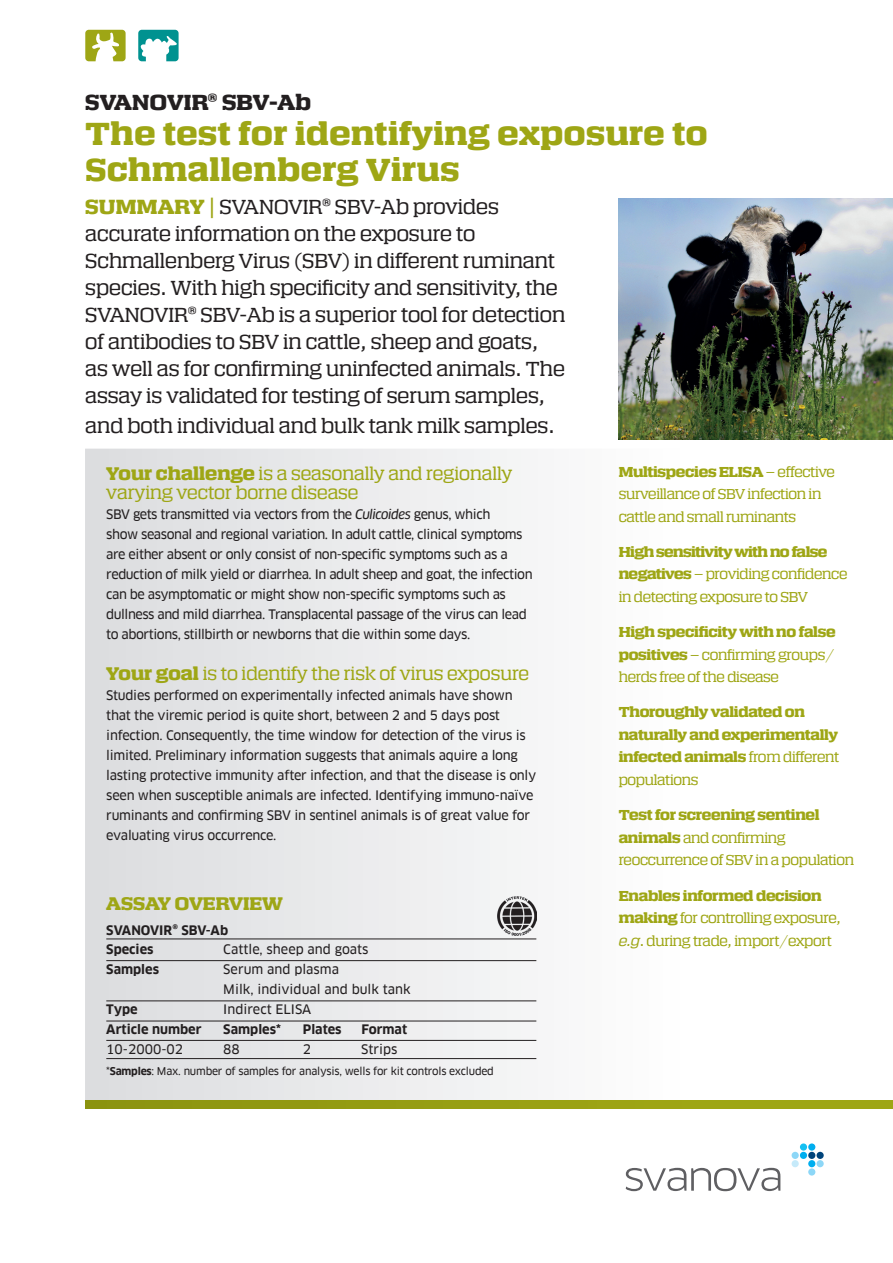
<style>
.page{position:relative;width:893px;height:1263px;background:#fff}
.page>*{position:absolute;margin:0;border:0;box-sizing:border-box;transform-origin:0 0}
.t1{font:700 29.85px/35.8px "Calypso E";letter-spacing:.02em;color:#9ea615}
.t2{font:700 20.4px "Calypso E";letter-spacing:.01em;color:#231f20}
.t3{font:19.2px/27px "Calypso E";color:#231f20}
.t4{font:17.1px/20px "Calypso E";color:#9ea615}
.t5{font:700 17.1px "Calypso E";color:#9ea615}
.t6{font:13.5px/22.5px "Calypso E";letter-spacing:-.02em;color:#9ea615}
.t7{font:700 13.5px/22.5px "Calypso E";letter-spacing:-.02em;color:#9ea615}
.t8{font:12.75px/20px "Clan Offc News";letter-spacing:-.025em;color:#231f20}
.t9{font:12.75px/20px "Clan Offc News";color:#231f20}
.t10{font:700 12.75px/20px "Clan Offc";color:#231f20}
.t11{font:10.5px "Clan Offc News";letter-spacing:-.02em;color:#231f20}
.s1{font-weight:700;color:#9ea615}
.s2{font-weight:700}
.s3{font-style:italic}
.s4{font-family:"Clan Offc";font-weight:700}
.s5{font-weight:400}
</style>
<div class="page">
<svg style="left:85px;top:449px;width:452px;height:651px"></svg>
<div style="left:800px;top:1152px;width:7px;height:7px;background:#00aeef;border-radius:50%"></div>
<div style="left:808px;top:1168px;width:7px;height:7px;background:#8dd7f7;border-radius:50%"></div>
<div style="left:816px;top:1152px;width:8px;height:7px;background:#00447b;border-radius:50%"></div>
<div style="left:792px;top:1160px;width:7px;height:7px;background:#c6eafa;border-radius:50%"></div>
<div style="left:808px;top:1143px;width:7px;height:7px;background:#00aeef;border-radius:50%"></div>
<div style="left:808px;top:1152px;width:7px;height:7px;background:#00447b;border-radius:50%"></div>
<div style="left:816px;top:1160px;width:8px;height:7px;background:#8dd7f7;border-radius:50%"></div>
<div style="left:792px;top:1152px;width:7px;height:7px;background:#8dd7f7;border-radius:50%"></div>
<div style="left:800px;top:1143px;width:7px;height:7px;background:#15c0f2;border-radius:50%"></div>
<div style="left:808px;top:1160px;width:7px;height:7px;background:#00aeef;border-radius:50%"></div>
<svg style="left:626px;top:1168px;width:154px;height:23px"></svg>
<div style="left:689px;top:1100px;width:204px;height:9px;background:#9ea615"></div>
<div style="left:85px;top:1100px;width:604px;height:9px;background:#959c12"></div>
<hr style="left:106px;top:939px;width:430px;height:1px;background:#231f20">
<hr style="left:106px;top:960px;width:430px;height:1px;background:#231f20">
<hr style="left:106px;top:1001px;width:430px;height:1px;background:#231f20">
<hr style="left:106px;top:1021px;width:430px;height:1px;background:#231f20">
<hr style="left:106px;top:1040px;width:430px;height:1px;background:#231f20">
<hr style="left:106px;top:1058px;width:430px;height:1px;background:#231f20">
<svg style="left:85px;top:30px;width:41px;height:31px"></svg>
<img style="left:497px;top:896px;width:39px;height:39px">
<svg style="left:138px;top:30px;width:41px;height:31px"></svg>
<img style="left:619px;top:199px;width:274px;height:240px">
<h2 class="t2" style="left:85px;top:86px;width:227px">SVANOVIR® SBV-Ab</h2>
<h1 class="t1" style="left:86px;top:114px;width:623px">The test for identifying exposure to<br>Schmallenberg Virus</h1>
<p class="t3" style="left:85px;top:192px;width:482px"><span class="s1">SUMMARY |</span> SVANOVIR® SBV-Ab provides accurate information on the exposure to Schmallenberg Virus (SBV) in different ruminant species. With high specificity and sensitivity, the SVANOVIR® SBV-Ab is a superior tool for detection of antibodies to SBV in cattle, sheep and goats, as well as for confirming uninfected animals. The assay is validated for testing of serum samples,</p>
<h3 class="t3" style="left:85px;top:411px;width:471px">and both individual and bulk tank milk samples.</h3>
<h3 class="t4" style="left:106px;top:462px;width:407px"><span class="s2">Your challenge</span> is a seasonally and regionally varying vector borne disease</h3>
<p class="t8" style="left:106px;top:505px;width:428px">SBV gets transmitted via vectors from the <span class="s3">Culicoides</span> genus, which<br>show seasonal and regional variation. In adult cattle, clinical symptoms are either absent or only consist of non-specific symptoms such as a reduction of milk yield or diarrhea. In adult sheep and goat, the infection can be asymptomatic or might show non-specific symptoms such as dullness and mild diarrhea. Transplacental passage of the virus can lead to abortions, stillbirth or newborns that die within some days.</p>
<h3 class="t4" style="left:106px;top:663px;width:424px"><span class="s2">Your goal</span> is to identify the risk of virus exposure</h3>
<p class="t8" style="left:106px;top:686px;width:432px">Studies performed on experimentally infected animals have shown that the viremic period is quite short, between 2 and 5 days post infection. Consequently, the time window for detection of the virus is limited. Preliminary information suggests that animals aquire a long lasting protective immunity after infection, and that the disease is only seen when susceptible animals are infected. Identifying immuno-naïve ruminants and confirming SBV in sentinel animals is of great value for evaluating virus occurrence.</p>
<h3 class="t5" style="left:106px;top:890px;width:178px">ASSAY OVERVIEW</h3>
<p class="t10" style="left:106px;top:920px;width:123px">SVANOVIR® SBV-Ab<br>Species</p>
<p class="t9" style="left:223px;top:940px;width:147px">Cattle, sheep and goats</p>
<p class="t10" style="left:106px;top:960px;width:54px">Samples</p>
<p class="t9" style="left:223px;top:960px;width:189px">Serum and plasma<br>Milk, individual and bulk tank</p>
<p class="t10" style="left:106px;top:1000px;width:33px">Type</p>
<p class="t9" style="left:223px;top:1000px;width:89px">Indirect ELISA</p>
<p class="t10" style="left:106px;top:1020px;width:97px">Article number</p>
<p class="t10" style="left:223px;top:1020px;width:59px">Samples*</p>
<p class="t10" style="left:303px;top:1020px;width:40px">Plates</p>
<p class="t10" style="left:361px;top:1020px;width:47px">Format</p>
<p class="t8" style="left:106px;top:1040px;width:78px">10-2000-02</p>
<p class="t8" style="left:223px;top:1040px;width:18px">88</p>
<p class="t8" style="left:303px;top:1040px;width:10px">2</p>
<p class="t8" style="left:361px;top:1040px;width:38px">Strips</p>
<p class="t11" style="left:106px;top:1065px;width:389px">*<span class="s4">Samples</span>: Max. number of samples for analysis, wells for kit controls excluded</p>
<p class="t6" style="left:619px;top:459px;width:218px"><span class="s2">Multispecies ELISA</span> – effective surveillance of SBV infection in cattle and small ruminants</p>
<p class="t6" style="left:619px;top:540px;width:230px"><span class="s2">High sensitivity with no false negatives</span> – providing confidence in detecting exposure to SBV</p>
<p class="t6" style="left:619px;top:620px;width:218px;text-align:justify"><span class="s2">High specificity with no false positives</span> – confirming groups/ herds free of the disease</p>
<p class="t7" style="left:619px;top:700px;width:222px">Thoroughly validated on naturally and experimentally infected animals <span class="s5">from different populations</span></p>
<p class="t6" style="left:619px;top:803px;width:237px"><span class="s2">Test for screening sentinel animals</span> and confirming reoccurrence of SBV in a population</p>
<p class="t6" style="left:619px;top:883px;width:224px"><span class="s2">Enables informed decision making</span> for controlling exposure, <span class="s3">e.g</span>. during trade, import/export</p>
</div>
